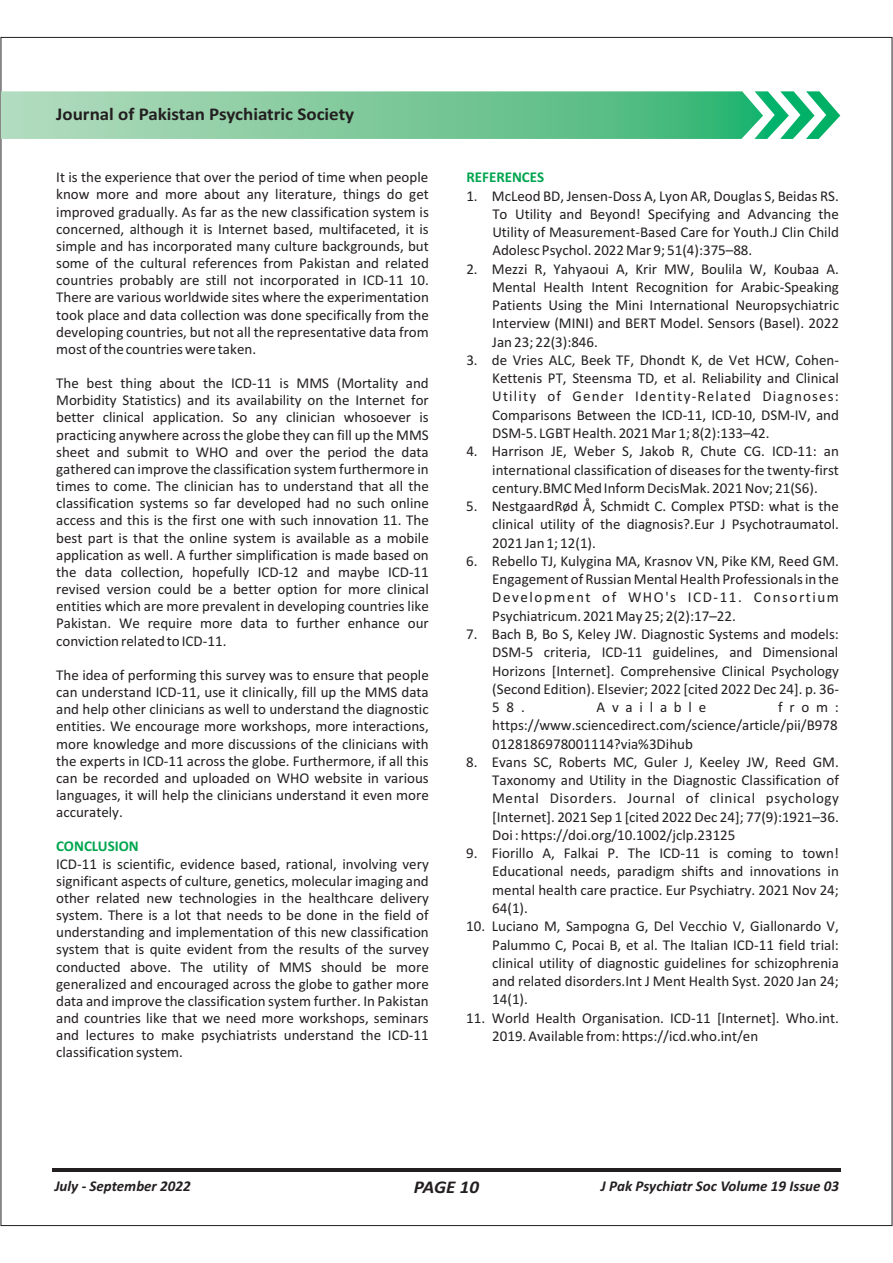
<style>
.page{position:relative;width:893px;height:1263px;background:#fff}
.page>*{position:absolute;margin:0;border:0;box-sizing:border-box;transform-origin:0 0}
.t1{font:700 18px "Calibri";color:#231f20;scale:1.06 1}
.t2{font:italic 700 18px "Calibri";letter-spacing:-.01em;color:#231f20;scale:1.06 1}
.t3{font:15px/17.1px "Calibri";color:#231f20;text-align:justify}
.t4{font:italic 700 15px "Calibri";color:#231f20}
.t5{font:700 15px "Calibri";color:#00a650}
.t6{font:15px "Calibri";letter-spacing:.45em;color:#231f20}
</style>
<div class="page">
<hr style="left:52px;top:1168px;width:789px;height:3px;background:#231f20">
<svg style="left:1px;top:91px;width:839px;height:48px;background:#7dcb9e"></svg>
<p class="t1" style="left:56px;top:106px;width:283px">Journal of Pakistan Psychiatric Society</p>
<p class="t3" style="left:56px;top:170px;width:374px">It is the experience that over the period of time when people know more and more about any literature, things do get improved gradually. As far as the new classification system is concerned, although it is Internet based, multifaceted, it is simple and has incorporated many culture backgrounds, but some of the cultural references from Pakistan and related countries probably are still not incorporated in ICD-11 10.<br>There are various worldwide sites where the experimentation took place and data collection was done specifically from the developing countries, but not all the representative data from most of the countries were taken.</p>
<p class="t3" style="left:56px;top:376px;width:374px">The best thing about the ICD-11 is MMS (Mortality and Morbidity Statistics) and its availability on the Internet for better clinical application. So any clinician whosoever is practicing anywhere across the globe they can fill up the MMS sheet and submit to WHO and over the period the data gathered can improve the classification system furthermore in times to come. The clinician has to understand that all the classification systems so far developed had no such online access and this is the first one with such innovation 11. The best part is that the online system is available as a mobile application as well. A further simplification is made based on the data collection, hopefully ICD-12 and maybe ICD-11 revised version could be a better option for more clinical entities which are more prevalent in developing countries like Pakistan. We require more data to further enhance our conviction related to ICD-11.</p>
<p class="t3" style="left:56px;top:667px;width:374px">The idea of performing this survey was to ensure that people can understand ICD-11, use it clinically, fill up the MMS data and help other clinicians as well to understand the diagnostic entities. We encourage more workshops, more interactions, more knowledge and more discussions of the clinicians with the experts in ICD-11 across the globe. Furthermore, if all this can be recorded and uploaded on WHO website in various languages, it will help the clinicians understand it even more accurately.</p>
<p class="t3" style="left:56px;top:856px;width:374px">ICD-11 is scientific, evidence based, rational, involving very significant aspects of culture, genetics, molecular imaging and other related new technologies in the healthcare delivery system. There is a lot that needs to be done in the field of understanding and implementation of this new classification system that is quite evident from the results of the survey conducted above. The utility of MMS should be more generalized and encouraged across the globe to gather more data and improve the classification system further. In Pakistan and countries like that we need more workshops, seminars and lectures to make psychiatrists understand the ICD-11 classification system.</p>
<p class="t5" style="left:56px;top:840px;width:84px">CONCLUSION</p>
<p class="t5" style="left:466px;top:171px;width:79px">REFERENCES</p>
<p class="t3" style="left:492px;top:188px;width:348px;line-height:18.3px;text-indent:-26px">1. McLeod BD, Jensen-Doss A, Lyon AR, Douglas S, Beidas RS.<br>To Utility and Beyond! Specifying and Advancing the Utility of Measurement-Based Care for Youth.J Clin Child Adolesc Psychol. 2022 Mar 9; 51(4):375–88.</p>
<p class="t3" style="left:492px;top:261px;width:348px;line-height:18.3px;text-indent:-26px">2. Mezzi R, Yahyaoui A, Krir MW, Boulila W, Koubaa A.<br>Mental Health Intent Recognition for Arabic-Speaking Patients Using the Mini International Neuropsychiatric Interview (MINI) and BERT Model. Sensors (Basel). 2022<br>Jan 23; 22(3):846.</p>
<p class="t3" style="left:492px;top:352px;width:348px;line-height:18.3px;text-indent:-26px">3. de Vries ALC, Beek TF, Dhondt K, de Vet HCW, Cohen-Kettenis PT, Steensma TD, et al. Reliability and Clinical Utility of Gender Identity-Related Diagnoses:<br>Comparisons Between the ICD-11, ICD-10, DSM-IV, and DSM-5. LGBT Health. 2021 Mar 1; 8(2):133–42.</p>
<p class="t3" style="left:492px;top:443px;width:348px;line-height:18.3px;text-indent:-26px">4. Harrison JE, Weber S, Jakob R, Chute CG. ICD-11: an international classification of diseases for the twenty-first century.BMC Med Inform DecisMak. 2021 Nov; 21(S6).</p>
<p class="t3" style="left:492px;top:498px;width:348px;line-height:18.3px;text-indent:-26px">5. NestgaardRød Å, Schmidt C. Complex PTSD: what is the clinical utility of the diagnosis?.Eur J Psychotraumatol.<br>2021 Jan 1; 12(1).</p>
<p class="t3" style="left:492px;top:553px;width:348px;line-height:18.3px;text-indent:-26px">6. Rebello TJ, Kulygina MA, Krasnov VN, Pike KM, Reed GM.<br>Engagement of Russian Mental Health Professionals in the Development of WHO's ICD-11. Consortium Psychiatricum. 2021 May 25; 2(2):17–22.</p>
<p class="t3" style="left:492px;top:626px;width:348px;line-height:18.3px;text-indent:-26px">7. Bach B, Bo S, Keley JW. Diagnostic Systems and models:<br>DSM-5 criteria, ICD-11 guidelines, and Dimensional Horizons [Internet]. Comprehensive Clinical Psychology (Second Edition). Elsevier; 2022 [cited 2022 Dec 24]. p. 36- 58.</p>
<p class="t3" style="left:492px;top:699px;width:348px;line-height:18.3px;text-indent:286px">from: https://www.sciencedirect.com/science/article/pii/B978<br>0128186978001114?via%3Dihub</p>
<p class="t3" style="left:492px;top:754px;width:348px;line-height:18.3px;text-indent:-26px">8. Evans SC, Roberts MC, Guler J, Keeley JW, Reed GM.<br>Taxonomy and Utility in the Diagnostic Classification of Mental Disorders. Journal of clinical psychology [Internet]. 2021 Sep 1 [cited 2022 Dec 24]; 77(9):1921–36.<br>Doi : https://doi.org/10.1002/jclp.23125</p>
<p class="t3" style="left:492px;top:845px;width:348px;line-height:18.3px;text-indent:-26px">9. Fiorillo A, Falkai P. The ICD-11 is coming to town!<br>Educational needs, paradigm shifts and innovations in mental health care practice. Eur Psychiatry. 2021 Nov 24; 64(1).</p>
<p class="t3" style="left:492px;top:918px;width:348px;line-height:18.3px;text-indent:-26px">10. Luciano M, Sampogna G, Del Vecchio V, Giallonardo V, Palummo C, Pocai B, et al. The Italian ICD-11 field trial: clinical utility of diagnostic guidelines for schizophrenia and related disorders.Int J Ment Health Syst. 2020 Jan 24; 14(1).</p>
<p class="t3" style="left:492px;top:1010px;width:348px;line-height:18.3px;text-indent:-26px">11. World Health Organisation. ICD-11 [Internet]. Who.int.<br>2019. Available from: https://icd.who.int/en</p>
<p class="t6" style="left:597px;top:701px;width:111px">Available</p>
<p class="t2" style="left:414px;top:1179px;width:63px">PAGE 10</p>
<p class="t4" style="left:55px;top:1180px;width:138px">July - September 2022</p>
<p class="t4" style="left:601px;top:1180px;width:240px">J Pak Psychiatr Soc Volume 19 Issue 03</p>
</div>
